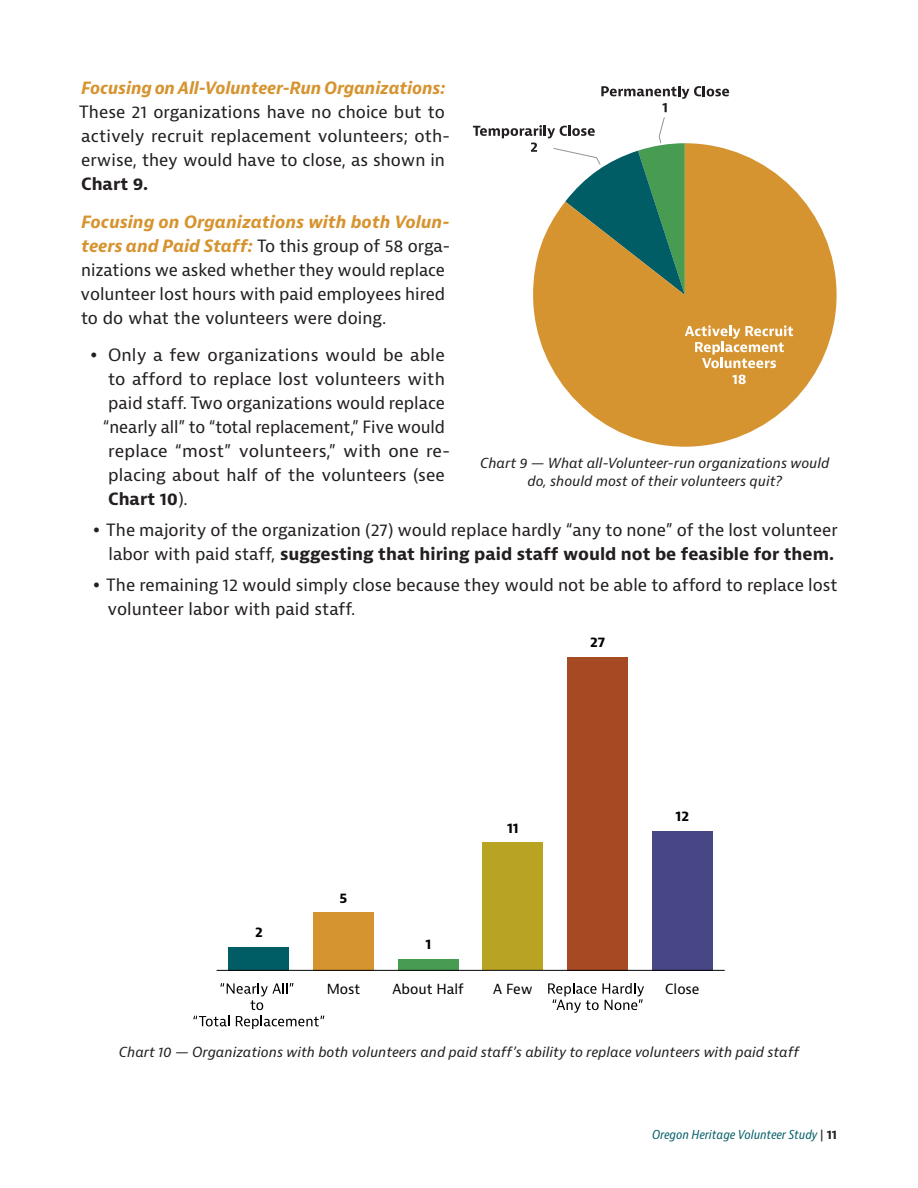
<style>
.page{position:relative;width:918px;height:1188px;background:#fff}
.page>*{position:absolute;margin:0;border:0;box-sizing:border-box;transform-origin:0 0}
.Copy{font:16.5px/24px "Bernina Sans";color:#231f20}
.t1{font:700 16.5px "Bernina Sans";color:#231f20}
.t2{font:13.65px "Bernina Sans";color:#000}
.t3{font:700 13.65px "Bernina Sans";color:#000}
.Chart_Text{font:italic 13.5px/18px "Bernina Sans";color:#231f20;text-align:center}
.t4{font:italic condensed 12px "Bernina Sans";color:#005c66}
.s1{font-weight:700;font-style:italic;color:#d69430}
.s2{font-weight:700}
.s3{font-weight:400}
.s4{font-style:normal;font-stretch:normal;color:#231f20}
.s5{font-weight:700;font-style:normal;font-stretch:normal;color:#231f20}
</style>
<div class="page">
<svg style="left:533px;top:150px;width:304px;height:297px;fill:#d69431"></svg>
<svg style="left:685px;top:325px;width:108px;height:43px"></svg>
<svg style="left:733px;top:375px;width:13px;height:9px"></svg>
<svg style="left:473px;top:86px;width:256px;height:209px"></svg>
<div style="left:228px;top:947px;width:61px;height:23px;background:#005d65"></div>
<div style="left:313px;top:912px;width:61px;height:58px;background:#d69431"></div>
<div style="left:398px;top:959px;width:61px;height:11px;background:#479c52"></div>
<div style="left:482px;top:843px;width:61px;height:127px;background:#b8a323"></div>
<div style="left:567px;top:657px;width:61px;height:313px;background:#a64a23"></div>
<div style="left:652px;top:831px;width:61px;height:139px;background:#484786"></div>
<hr style="left:217px;top:970px;width:508px;height:1px;background:#000">
<svg style="left:548px;top:983px;width:96px;height:30px"></svg>
<svg style="left:220px;top:983px;width:74px;height:27px"></svg>
<svg style="left:193px;top:1016px;width:36px;height:11px"></svg>
<svg style="left:236px;top:1016px;width:88px;height:13px"></svg>
<p class="Copy" style="left:79px;top:77px;width:372px"><span class="s1">Focusing on All-Volunteer-Run Organizations:<br></span>These 21 organizations have no choice but to actively recruit replacement volunteers; oth&shy;erwise, they would have to close, as shown in <span class="s2">Chart 9.</span></p>
<p class="Copy" style="left:81px;top:210px;width:371px"><span class="s1">Focusing on Organizations with both Volun&shy;teers and Paid Staff:</span> To this group of 58 orga&shy;nizations we asked whether they would replace volunteer lost hours with paid employees hired to do what the volunteers were doing.</p>
<p class="Copy" style="left:108px;top:344px;width:338px">Only a few organizations would be able</p>
<p class="Copy" style="left:108px;top:368px;width:338px">to afford to replace lost volunteers with</p>
<p class="Copy" style="left:108px;top:392px;width:338px">paid staff. Two organizations would replace</p>
<p class="Copy" style="left:103px;top:416px;width:344px">“nearly all” to “total replacement,” Five would</p>
<p class="Copy" style="left:108px;top:440px;width:343px">replace “most” volunteers,” with one re-</p>
<p class="Copy" style="left:108px;top:464px;width:338px">placing about half of the volunteers (see</p>
<p class="t1" style="left:108px;top:489px;width:81px">Chart 10<span class="s3">).</span></p>
<p class="Copy" style="left:106px;top:518px;width:733px">The majority of the organization (27) would replace hardly “any to none” of the lost volunteer labor with paid staff, <span class="s2">suggesting that hiring paid staff would not be feasible for them.</span></p>
<p class="Copy" style="left:106px;top:573px;width:733px">The remaining 12 would simply close because they would not be able to afford to replace lost volunteer labor with paid staff.</p>
<p class="Chart_Text" style="left:480px;top:455px;width:351px">Chart 9 — What all-Volunteer-run organizations would do, should most of their volunteers quit?</p>
<p class="t3" style="left:255px;top:924px;width:9px">2</p>
<p class="t3" style="left:340px;top:889px;width:9px">5</p>
<p class="t3" style="left:425px;top:935px;width:7px">1</p>
<p class="t3" style="left:507px;top:819px;width:13px">11</p>
<p class="t3" style="left:590px;top:633px;width:17px">27</p>
<p class="t3" style="left:676px;top:807px;width:15px">12</p>
<p class="t2" style="left:327px;top:980px;width:35px">Most</p>
<p class="t2" style="left:392px;top:980px;width:73px">About Half</p>
<p class="t2" style="left:493px;top:980px;width:41px">A Few</p>
<p class="t2" style="left:665px;top:980px;width:36px">Close</p>
<p class="Chart_Text" style="left:119px;top:1043px;width:682px">Chart 10 — Organizations with both volunteers and paid staff’s ability to replace volunteers with paid staff</p>
<p class="t4" style="left:652px;top:1128px;width:186px">Oregon Heritage Volunteer Study <span class="s4">|</span> <span class="s5">11</span></p>
</div>
